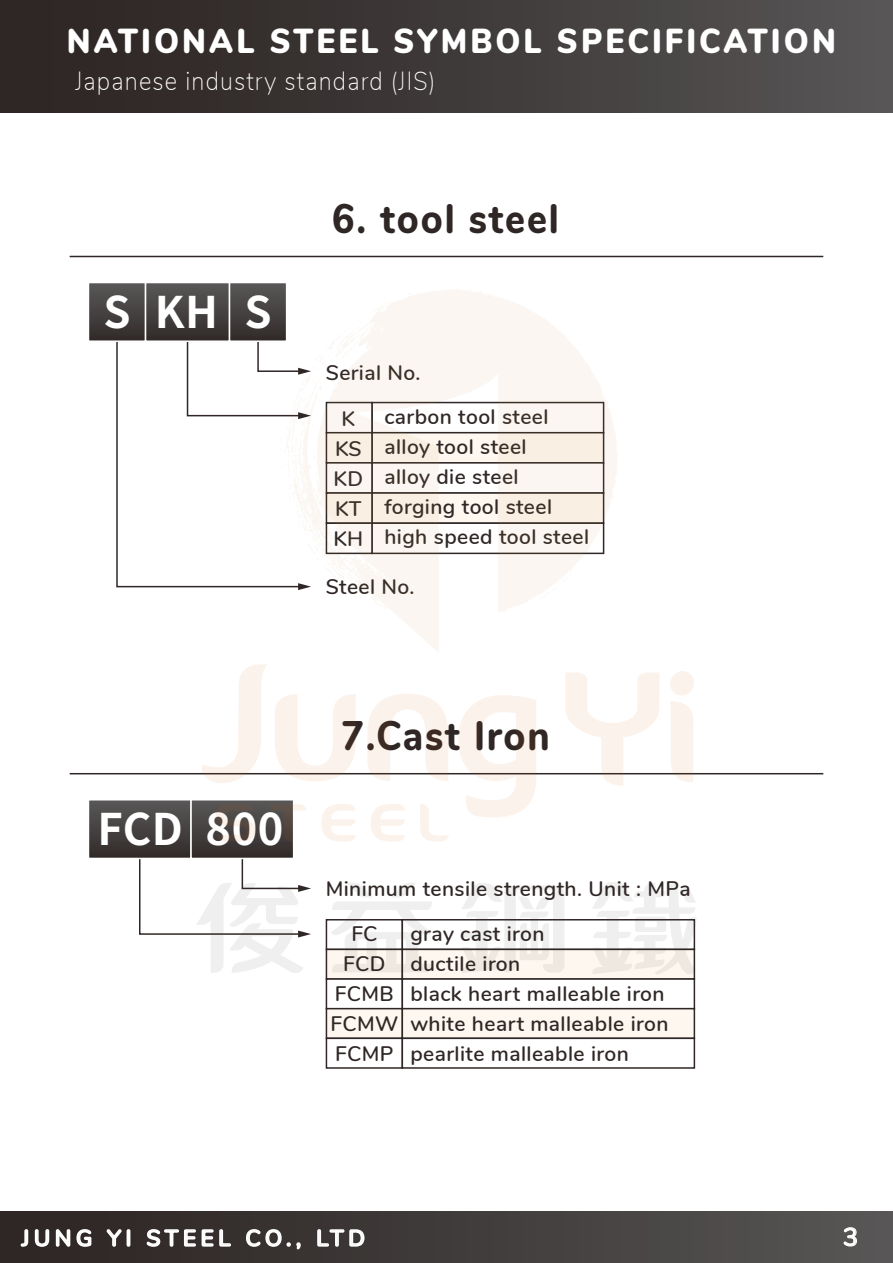
<style>
.page{position:relative;width:893px;height:1263px;background:#fff}
.page>*{position:absolute;margin:0;border:0;box-sizing:border-box;transform-origin:0 0}
.t1{font:700 43.5px "Gen Shin Gothic";letter-spacing:.01em;color:#fff}
.t2{font:800 41.25px "Nunito";letter-spacing:.05em;color:#2f2725;scale:.91 1}
.t3{font:900 34.65px "Nunito";letter-spacing:.1em;color:#fff;scale:.91 1}
.t4{font:200 25.8px "Nunito";letter-spacing:.05em;color:#fff;scale:.91 1}
.t5{font:600 25.5px "Nunito";color:#fff}
.t6{font:600 22.5px "Nunito";letter-spacing:.2em;color:#fff}
.t7{font:600 21px/30px "Nunito";letter-spacing:.02em;color:#2f2725}
</style>
<div class="page">
<svg style="left:116px;top:342px;width:164px;height:246px"></svg>
<hr style="left:70px;top:256px;width:753px;height:1px;background:#2f2725">
<div style="left:88px;top:282px;width:58px;height:59px;background:linear-gradient(to bottom,#5a5959,#312b29)"></div>
<div style="left:88px;top:282px;width:58px;height:60px;border:2px solid #fff"></div>
<div style="left:146px;top:282px;width:83px;height:59px;background:linear-gradient(to bottom,#5a5959,#312b29)"></div>
<div style="left:145px;top:282px;width:85px;height:60px;border:2px solid #fff"></div>
<div style="left:230px;top:282px;width:57px;height:59px;background:linear-gradient(to bottom,#5a5959,#312b29)"></div>
<div style="left:229px;top:282px;width:58px;height:60px;border:2px solid #fff"></div>
<hr style="left:70px;top:773px;width:753px;height:1px;background:#2f2725">
<div style="left:88px;top:800px;width:103px;height:58px;background:linear-gradient(to bottom,#595858,#322c2a)"></div>
<div style="left:88px;top:799px;width:104px;height:60px;border:2px solid #fff"></div>
<div style="left:326px;top:919px;width:77px;height:31px;background:#fff;border:2px solid #2f2725"></div>
<div style="left:326px;top:949px;width:77px;height:31px;background:#fef7ef;border:2px solid #2f2725"></div>
<div style="left:402px;top:919px;width:293px;height:31px;background:#fff;border:2px solid #2f2725"></div>
<div style="left:402px;top:949px;width:293px;height:31px;background:#fef7ef"></div>
<div style="left:326px;top:978px;width:77px;height:31px;background:#fff;border:2px solid #2f2725"></div>
<div style="left:326px;top:1008px;width:77px;height:31px;background:#fef7ef;border:2px solid #2f2725"></div>
<div style="left:402px;top:978px;width:293px;height:31px;background:#fff;border:2px solid #2f2725"></div>
<div style="left:402px;top:1008px;width:293px;height:31px;background:#fef7ef;border:2px solid #2f2725"></div>
<div style="left:326px;top:1037px;width:77px;height:32px;background:#fff;border:2px solid #2f2725"></div>
<div style="left:402px;top:1037px;width:293px;height:32px;background:#fff;border:2px solid #2f2725"></div>
<div style="left:191px;top:800px;width:103px;height:58px;background:linear-gradient(to bottom,#595858,#322c2a)"></div>
<div style="left:190px;top:799px;width:104px;height:60px;border:2px solid #fff"></div>
<div style="left:0;top:0;width:893px;height:112px;background:linear-gradient(to right,#2a2220,#555454)"></div>
<div style="left:0;top:1211px;width:893px;height:52px;background:linear-gradient(to right,#2b2321,#565555)"></div>
<svg style="left:20px;top:1228px;width:73px;height:20px"></svg>
<svg style="left:105px;top:1228px;width:27px;height:20px"></svg>
<svg style="left:145px;top:1228px;width:87px;height:20px;background:#716c6b"></svg>
<svg style="left:245px;top:1228px;width:56px;height:23px"></svg>
<svg style="left:316px;top:1228px;width:49px;height:20px"></svg>
<svg style="left:844px;top:1227px;width:13px;height:19px"></svg>
<svg style="left:280px;top:288px;width:337px;height:364px"></svg>
<svg style="left:591px;top:882px;width:106px;height:92px"></svg>
<svg style="left:458px;top:695px;width:78px;height:122px"></svg>
<svg style="left:216px;top:804px;width:39px;height:38px"></svg>
<svg style="left:420px;top:804px;width:29px;height:37px"></svg>
<svg style="left:270px;top:804px;width:36px;height:37px"></svg>
<svg style="left:321px;top:804px;width:34px;height:37px"></svg>
<svg style="left:371px;top:804px;width:34px;height:37px"></svg>
<svg style="left:202px;top:664px;width:66px;height:119px"></svg>
<svg style="left:331px;top:883px;width:102px;height:89px"></svg>
<svg style="left:138px;top:857px;width:173px;height:116px"></svg>
<svg style="left:460px;top:883px;width:104px;height:90px"></svg>
<svg style="left:565px;top:673px;width:94px;height:113px"></svg>
<svg style="left:670px;top:671px;width:24px;height:111px"></svg>
<svg style="left:367px;top:694px;width:81px;height:87px"></svg>
<svg style="left:275px;top:694px;width:81px;height:87px"></svg>
<h3 class="t3" style="left:67px;top:15px;width:847px">NATIONAL STEEL SYMBOL SPECIFICATION</h3>
<p class="t4" style="left:75px;top:62px;width:397px">Japanese industry standard (JIS)</p>
<h1 class="t1" style="left:104px;top:279px;width:170px">SKHS</h1>
<h2 class="t2" style="left:332px;top:188px;width:251px">6. tool steel</h2>
<p class="t7" style="left:326px;top:357px;width:96px">Serial No.</p>
<p class="t7" style="left:384px;top:401px;width:206px">carbon tool steel alloy tool steel<br>alloy die steel forging tool steel high speed tool steel</p>
<p class="t7" style="left:333px;top:402px;width:31px;text-align:center">K<br>KS<br>KD<br>KT<br>KH</p>
<p class="t7" style="left:326px;top:570px;width:90px">Steel No.</p>
<h1 class="t1" style="left:98px;top:796px;width:87px">FCD</h1>
<h1 class="t1" style="left:206px;top:796px;width:79px">800</h1>
<h2 class="t2" style="left:341px;top:706px;width:230px">7.Cast Iron</h2>
<p class="t7" style="left:326px;top:872px;width:366px">Minimum tensile strength. Unit : MPa</p>
<p class="t7" style="left:330px;top:918px;width:69px;text-align:center">FC<br>FCD<br>FCMB<br>FCMW<br>FCMP</p>
<p class="t7" style="left:410px;top:917px;width:260px">gray cast iron<br>ductile iron<br>black heart malleable iron white heart malleable iron pearlite malleable iron</p>
<p class="t6" style="left:22px;top:1221px;width:345px">JUNG YI STEEL CO., LTD</p>
<p class="t5" style="left:843px;top:1218px;width:17px">3</p>
</div>
